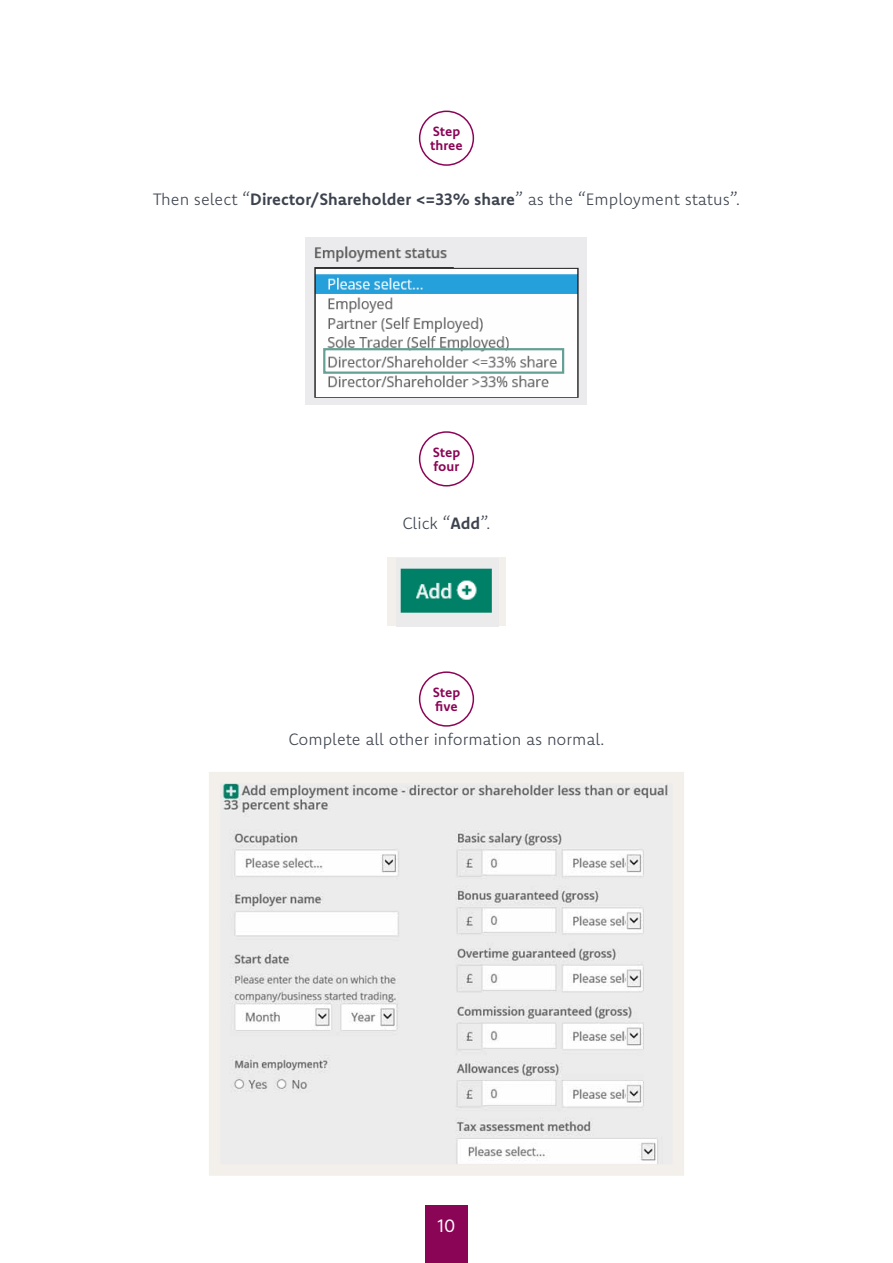
<style>
.page{position:relative;width:893px;height:1263px;background:#fff}
.page>*{position:absolute;margin:0;border:0;box-sizing:border-box;transform-origin:0 0}
.t1{font:18px "Komet";color:#fff}
.t2{font:300 16.5px "Komet";color:#3d434e}
.t3{font:700 13.5px/13.5px "Komet";letter-spacing:-.005em;color:#8b0556}
.s1{font-weight:700}
</style>
<div class="page">
<div style="left:387px;top:558px;width:119px;height:68px;background:#ebebec"></div>
<img style="left:400px;top:568px;width:92px;height:45px">
<div style="left:425px;top:1205px;width:43px;height:58px;background:#8b0556"></div>
<img style="left:221px;top:784px;width:451px;height:380px">
<div style="left:209px;top:772px;width:475px;height:404px;border:11px solid #f3efea"></div>
<div style="left:305px;top:237px;width:282px;height:168px;background:#ebebed"></div>
<img style="left:314px;top:246px;width:265px;height:152px">
<div style="left:323px;top:348px;width:241px;height:26px;border:2px solid #66a095"></div>
<div style="left:419px;top:431px;width:55px;height:55px;border:2px solid #8b0556;border-radius:50%"></div>
<div style="left:419px;top:111px;width:55px;height:55px;border:2px solid #8b0556;border-radius:50%"></div>
<div style="left:419px;top:671px;width:55px;height:56px;border:2px solid #8b0556;border-radius:50%"></div>
<p class="t3" style="left:430px;top:125px;width:34px">Step three</p>
<p class="t2" style="left:153px;top:188px;width:589px">Then select “<span class="s1">Director/Shareholder &lt;=33% share</span>” as the “Employment status”.</p>
<p class="t3" style="left:433px;top:445px;width:29px">Step four</p>
<p class="t2" style="left:402px;top:512px;width:90px">Click “<span class="s1">Add</span>”.</p>
<p class="t3" style="left:433px;top:685px;width:29px">Step five</p>
<p class="t2" style="left:288px;top:729px;width:318px">Complete all other information as normal.</p>
<p class="t1" style="left:437px;top:1214px;width:20px">10</p>
</div>
